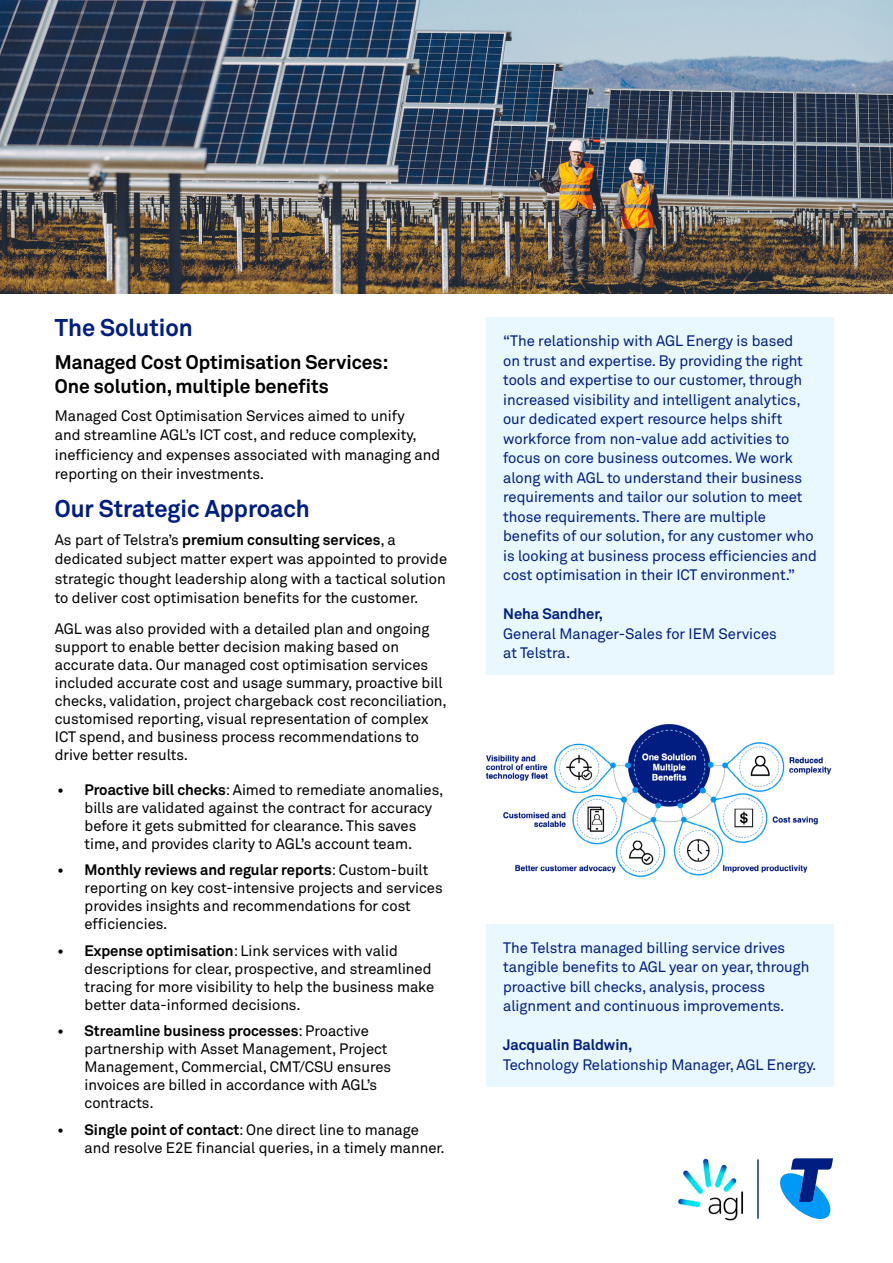
<style>
.page{position:relative;width:893px;height:1263px;background:#fff}
.page>*{position:absolute;margin:0;border:0;box-sizing:border-box;transform-origin:0 0}
.t1{font:700 24px "Telstra Akkurat";color:#001e82}
.t2{font:700 19.5px/24px "Telstra Akkurat";color:#000}
.t3{font:15px/18px "Telstra Akkurat";color:#000}
.t4{font:15px/19.5px "Telstra Akkurat";color:#001e82}
.s1{font-weight:700}
</style>
<div class="page">
<div style="left:486px;top:317px;width:348px;height:358px;background:#e9f7fe"></div>
<div style="left:486px;top:924px;width:348px;height:163px;background:#e9f7fe"></div>
<img style="left:0;top:0;width:893px;height:293px">
<img style="left:485px;top:724px;width:347px;height:154px">
<hr style="left:757px;top:1159px;width:2px;height:59px;background:#001e82">
<svg style="left:780px;top:1158px;width:53px;height:61px"></svg>
<img style="left:678px;top:1158px;width:66px;height:62px">
<h2 class="t1" style="left:55px;top:313px;width:139px">The Solution</h2>
<h3 class="t2" style="left:55px;top:350px;width:335px">Managed Cost Optimisation Services:<br>One solution, multiple benefts</h3>
<p class="t3" style="left:55px;top:406px;width:387px;line-height:19.5px">Managed Cost Optimisation Services aimed to unify<br>and streamline AGL’s ICT cost, and reduce complexity, ineffciency and expenses associated with managing and reporting on their investments.</p>
<h2 class="t1" style="left:55px;top:493px;width:257px">Our Strategic Approach</h2>
<p class="t3" style="left:55px;top:530px;width:394px;line-height:19.5px">As part of Telstra’s <span class="s1">premium consulting services</span>, a dedicated subject matter expert was appointed to provide strategic thought leadership along with a tactical solution to deliver cost optimisation benefts for the customer.</p>
<p class="t3" style="left:55px;top:620px;width:393px">AGL was also provided with a detailed plan and ongoing support to enable better decision making based on accurate data. Our managed cost optimisation services included accurate cost and usage summary, proactive bill checks, validation, project chargeback cost reconciliation, customised reporting, visual representation of complex ICT spend, and business process recommendations to drive better results.</p>
<p class="t3" style="left:85px;top:781px;width:360px;text-indent:-27px"><span class="s1">• Proactive bill checks</span>: Aimed to remediate anomalies, bills are validated against the contract for accuracy before it gets submitted for clearance. This saves time, and provides clarity to AGL’s account team.</p>
<p class="t3" style="left:85px;top:861px;width:360px;text-indent:-27px"><span class="s1">• Monthly reviews and regular reports</span>: Custom-built reporting on key cost-intensive projects and services provides insights and recommendations for cost effciencies.</p>
<p class="t3" style="left:85px;top:942px;width:351px;text-indent:-27px"><span class="s1">• Expense optimisation</span>: Link services with valid descriptions for clear, prospective, and streamlined tracing for more visibility to help the business make better data-informed decisions.</p>
<p class="t3" style="left:85px;top:1022px;width:308px;text-indent:-27px"><span class="s1">• Streamline business processes</span>: Proactive partnership with Asset Management, Project Management, Commercial, CMT/CSU ensures invoices are billed in accordance with AGL’s contracts.</p>
<p class="t3" style="left:85px;top:1121px;width:362px;text-indent:-27px"><span class="s1">• Single point of contact</span>: One direct line to manage and resolve E2E fnancial queries, in a timely manner.</p>
<p class="t4" style="left:503px;top:331px;width:315px">“The relationship with AGL Energy is based<br>on trust and expertise. By providing the right tools and expertise to our customer, through increased visibility and intelligent analytics, our dedicated expert resource helps shift workforce from non-value add activities to focus on core business outcomes. We work along with AGL to understand their business requirements and tailor our solution to meet those requirements. There are multiple benefts of our solution, for any customer who is looking at business process effciencies and cost optimisation in their ICT environment.”</p>
<p class="t4" style="left:503px;top:604px;width:275px"><span class="s1">Neha Sandher,<br></span>General Manager-Sales for IEM Services at Telstra.</p>
<p class="t4" style="left:503px;top:938px;width:308px">The Telstra managed billing service drives tangible benefts to AGL year on year, through proactive bill checks, analysis, process alignment and continuous improvements.</p>
<p class="t4" style="left:503px;top:1035px;width:315px"><span class="s1">Jacqualin Baldwin,<br></span>Technology Relationship Manager, AGL Energy.</p>
</div>
